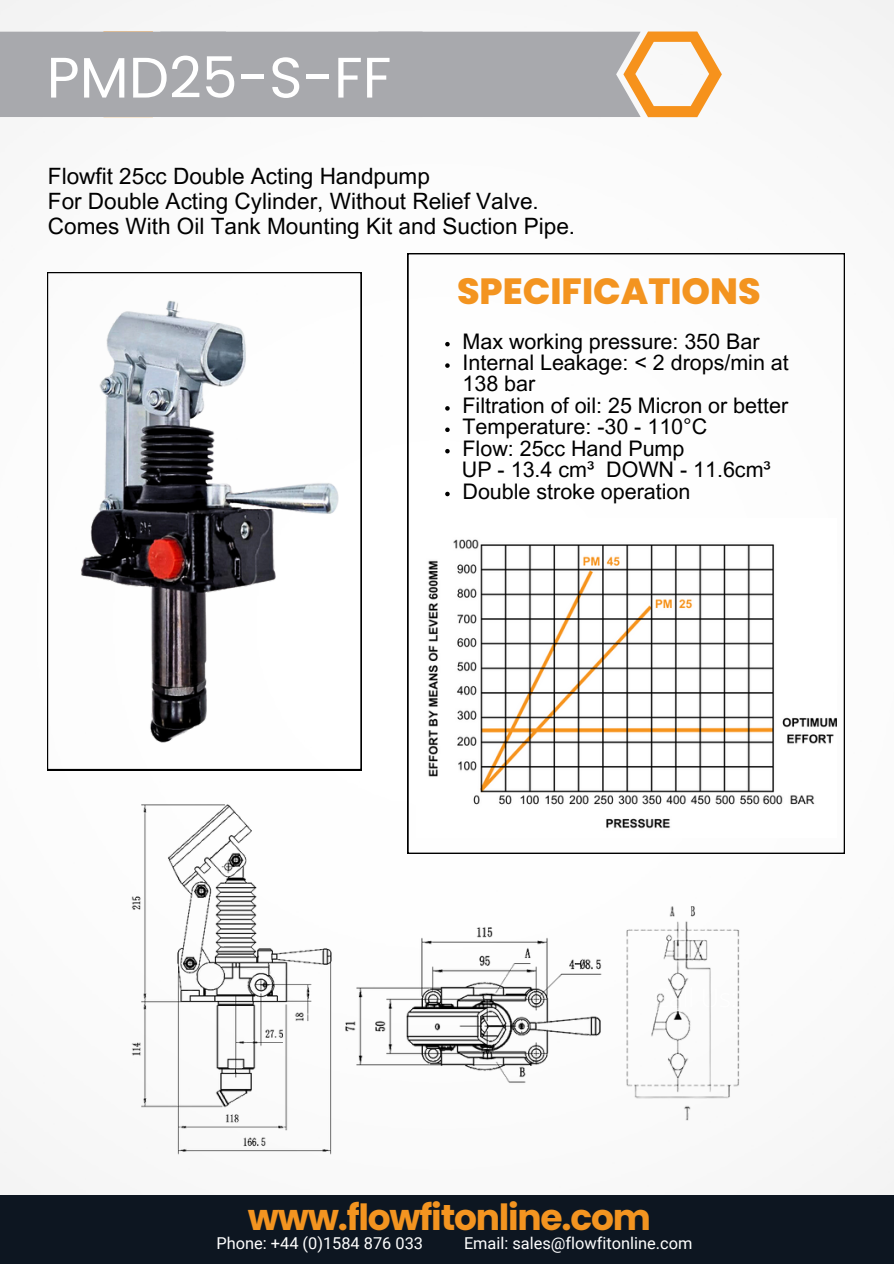
<style>
.page{position:relative;width:894px;height:1264px;background:#fff}
.page>*{position:absolute;margin:0;border:0;box-sizing:border-box;transform-origin:0 0}
.t1{font:57px "Poppins";color:#fff}
.t2{font:800 36.45px "Poppins";color:#f39420}
.t3{font:700 36px "Poppins";letter-spacing:-.035em;color:#f39420}
.t4{font:22.5px "Arial MT Pro";color:#000}
.t5{font:21.45px/21.5px "Arial MT Pro";color:#000}
.t6{font:16.35px "Roboto";color:#fff}
</style>
<div class="page">
<img style="left:0;top:0;width:893px;height:1195px">
<svg style="left:0;top:32px;width:721px;height:85px;background:#b2aead"></svg>
<svg style="left:407px;top:253px;width:437px;height:600px"></svg>
<svg style="left:47px;top:272px;width:314px;height:498px"></svg>
<img style="left:63px;top:296px;width:284px;height:450px">
<img style="left:416px;top:518px;width:420px;height:319px">
<img style="left:110px;top:804px;width:236px;height:356px">
<img style="left:336px;top:912px;width:279px;height:176px">
<img style="left:617px;top:894px;width:138px;height:230px">
<svg style="left:445px;top:342px;width:4px;height:4px"></svg>
<svg style="left:445px;top:363px;width:4px;height:5px"></svg>
<svg style="left:445px;top:406px;width:4px;height:4px"></svg>
<svg style="left:445px;top:427px;width:4px;height:5px"></svg>
<svg style="left:445px;top:449px;width:4px;height:4px"></svg>
<svg style="left:445px;top:492px;width:4px;height:4px"></svg>
<div style="left:0;top:1195px;width:893px;height:68px;background:#0d1621"></div>
<p class="t1" style="left:47px;top:38px;width:346px">PMD25-S-FF</p>
<p class="t4" style="left:48px;top:168px;width:383px">Flowfit 25cc Double Acting Handpump</p>
<p class="t4" style="left:48px;top:193px;width:492px">For Double Acting Cylinder, Without Relief Valve.</p>
<p class="t4" style="left:48px;top:218px;width:528px">Comes With Oil Tank Mounting Kit and Suction Pipe.</p>
<p class="t2" style="left:457px;top:266px;width:305px">SPECIFICATIONS</p>
<p class="t5" style="left:462px;top:333px;width:298px">Max working pressure: 350 Bar</p>
<p class="t5" style="left:462px;top:354px;width:328px">Internal Leakage: &lt; 2 drops/min at<br>138 bar</p>
<p class="t5" style="left:462px;top:397px;width:327px">Filtration of oil: 25 Micron or better</p>
<p class="t5" style="left:462px;top:419px;width:246px">Temperature: -30 - 110°C</p>
<p class="t5" style="left:462px;top:440px;width:223px">Flow: 25cc Hand Pump</p>
<p class="t5" style="left:462px;top:483px;width:229px">Double stroke operation</p>
<p class="t5" style="left:461px;top:461px;width:310px">UP - 13.4 cm³ DOWN - 11.6cm³</p>
<p class="t3" style="left:248px;top:1192px;width:404px">www.flowfitonline.com</p>
<p class="t6" style="left:216px;top:1233px;width:208px">Phone: +44 (0)1584 876 033</p>
<p class="t6" style="left:464px;top:1233px;width:230px">Email: sales@flowfitonline.com</p>
<p class="t6" style="left:202px;top:1235px;width:208px">Phone: +44 (0)1584 876 033</p>
<p class="t6" style="left:449px;top:1235px;width:230px">Email: sales@flowfitonline.com</p>
</div>
